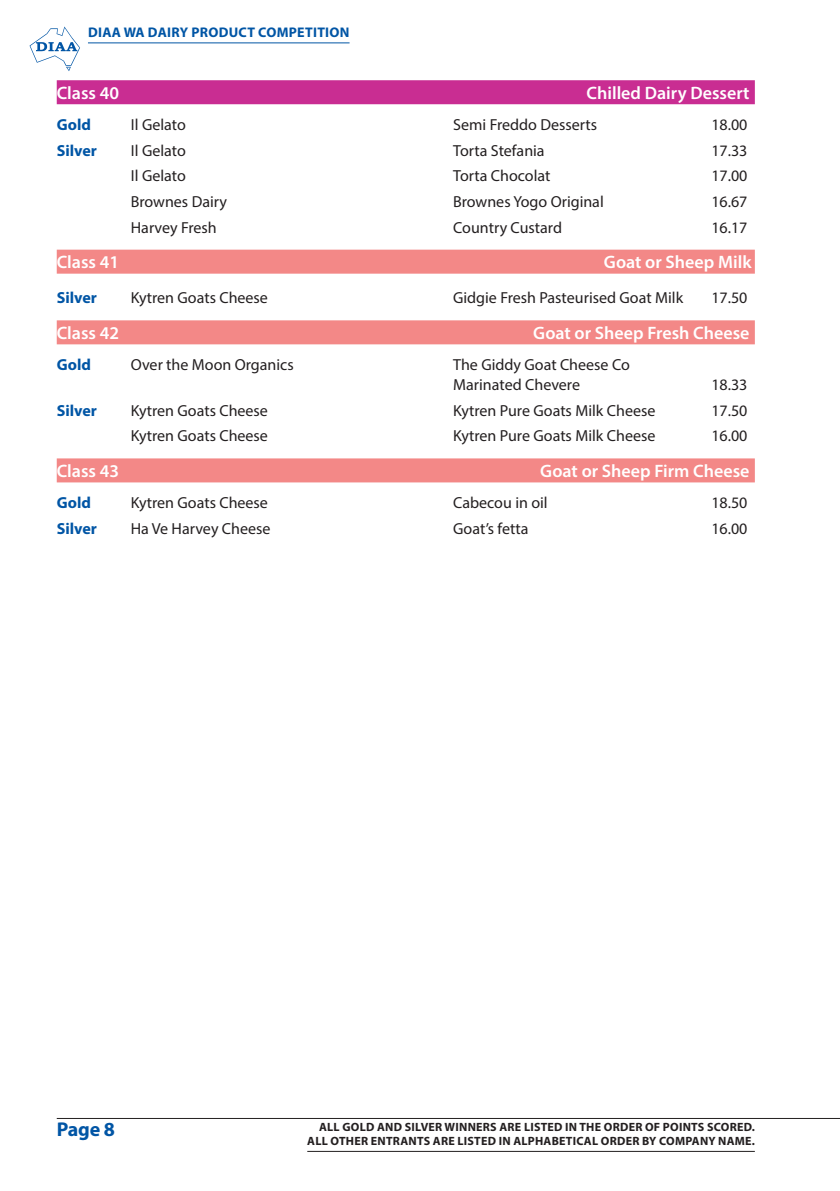
<style>
.page{position:relative;width:840px;height:1191px;background:#fff}
.page>*{position:absolute;margin:0;border:0;box-sizing:border-box;transform-origin:0 0}
.t1{font:700 20px "Myriad Pro";color:#0155a5}
.TOC_1{font:600 18px "Myriad Pro";color:#fff}
._3_Medal_winners{font:16px "Myriad Pro";color:#231f20}
._6_Medal_winners_-_f{font:16px/20px "Myriad Pro";color:#231f20}
._6_Medal_winners_-_f-2{font:700 16px "Myriad Pro";color:#0155a5}
._3_Medal_winners-2{font:700 16px "Myriad Pro";color:#0155a5}
.t2{font:700 14px "Myriad Pro";letter-spacing:.02em;color:#0155a5}
.t3{font:700 12px/14.4px "Myriad Pro";letter-spacing:.02em;color:#231f20;text-align:right}
</style>
<div class="page">
<svg style="left:29px;top:26px;width:51px;height:45px"></svg>
<hr style="left:88px;top:43px;width:261px;height:1px;background:#0155a5">
<hr style="left:307px;top:1151px;width:447px;height:1px;background:#231f20">
<hr style="left:57px;top:1118px;width:782px;height:1px;background:#231f20">
<div style="left:57px;top:80px;width:697px;height:24px;background:#c92d92"></div>
<div style="left:57px;top:250px;width:697px;height:24px;background:#f38887"></div>
<div style="left:57px;top:320px;width:697px;height:24px;background:#f38887"></div>
<div style="left:57px;top:458px;width:697px;height:24px;background:#f38887"></div>
<p class="t2" style="left:88px;top:23px;width:263px">DIAA WA DAIRY PRODUCT COMPETITION</p>
<p class="TOC_1" style="left:57px;top:81px;width:64px">Class 40</p>
<p class="TOC_1" style="left:586px;top:81px;width:164px">Chilled Dairy Dessert</p>
<p class="_6_Medal_winners_-_f-2" style="left:57px;top:114px;width:36px">Gold</p>
<p class="_6_Medal_winners_-_f" style="left:131px;top:114px;width:56px">Il Gelato</p>
<p class="_6_Medal_winners_-_f" style="left:453px;top:114px;width:145px">Semi Freddo Desserts</p>
<p class="_6_Medal_winners_-_f" style="left:711px;top:114px;width:38px">18.00</p>
<p class="_3_Medal_winners-2" style="left:57px;top:140px;width:42px">Silver</p>
<p class="_3_Medal_winners" style="left:131px;top:140px;width:56px">Il Gelato</p>
<p class="_3_Medal_winners" style="left:453px;top:140px;width:93px">Torta Stefania</p>
<p class="_3_Medal_winners" style="left:711px;top:140px;width:38px">17.33</p>
<p class="_3_Medal_winners" style="left:131px;top:166px;width:56px">Il Gelato</p>
<p class="_3_Medal_winners" style="left:453px;top:166px;width:99px">Torta Chocolat</p>
<p class="_3_Medal_winners" style="left:711px;top:166px;width:38px">17.00</p>
<p class="_3_Medal_winners" style="left:131px;top:192px;width:98px">Brownes Dairy</p>
<p class="_3_Medal_winners" style="left:453px;top:192px;width:152px">Brownes Yogo Original</p>
<p class="_3_Medal_winners" style="left:711px;top:192px;width:38px">16.67</p>
<p class="_3_Medal_winners" style="left:131px;top:217px;width:87px">Harvey Fresh</p>
<p class="_3_Medal_winners" style="left:453px;top:217px;width:110px">Country Custard</p>
<p class="_3_Medal_winners" style="left:711px;top:217px;width:38px">16.17</p>
<p class="TOC_1" style="left:57px;top:250px;width:64px">Class 41</p>
<p class="TOC_1" style="left:603px;top:250px;width:149px">Goat or Sheep Milk</p>
<p class="_6_Medal_winners_-_f-2" style="left:57px;top:287px;width:42px">Silver</p>
<p class="_6_Medal_winners_-_f" style="left:131px;top:288px;width:139px">Kytren Goats Cheese</p>
<p class="_6_Medal_winners_-_f" style="left:453px;top:288px;width:231px">Gidgie Fresh Pasteurised Goat Milk</p>
<p class="_6_Medal_winners_-_f" style="left:711px;top:288px;width:38px">17.50</p>
<p class="TOC_1" style="left:57px;top:321px;width:64px">Class 42</p>
<p class="TOC_1" style="left:533px;top:321px;width:218px">Goat or Sheep Fresh Cheese</p>
<p class="_6_Medal_winners_-_f-2" style="left:57px;top:354px;width:36px">Gold</p>
<p class="_6_Medal_winners_-_f" style="left:131px;top:354px;width:164px">Over the Moon Organics</p>
<p class="_6_Medal_winners_-_f" style="left:453px;top:354px;width:178px">The Giddy Goat Cheese Co<br>Marinated Chevere</p>
<p class="_6_Medal_winners_-_f" style="left:711px;top:374px;width:38px">18.33</p>
<p class="_3_Medal_winners-2" style="left:57px;top:400px;width:42px">Silver</p>
<p class="_3_Medal_winners" style="left:131px;top:400px;width:139px">Kytren Goats Cheese</p>
<p class="_3_Medal_winners" style="left:453px;top:400px;width:204px">Kytren Pure Goats Milk Cheese</p>
<p class="_3_Medal_winners" style="left:711px;top:400px;width:38px">17.50</p>
<p class="_3_Medal_winners" style="left:131px;top:426px;width:139px">Kytren Goats Cheese</p>
<p class="_3_Medal_winners" style="left:453px;top:426px;width:204px">Kytren Pure Goats Milk Cheese</p>
<p class="_3_Medal_winners" style="left:711px;top:426px;width:38px">16.00</p>
<p class="TOC_1" style="left:57px;top:459px;width:64px">Class 43</p>
<p class="TOC_1" style="left:540px;top:459px;width:210px">Goat or Sheep Firm Cheese</p>
<p class="_6_Medal_winners_-_f-2" style="left:57px;top:492px;width:36px">Gold</p>
<p class="_6_Medal_winners_-_f" style="left:131px;top:492px;width:139px">Kytren Goats Cheese</p>
<p class="_6_Medal_winners_-_f" style="left:453px;top:492px;width:96px">Cabecou in oil</p>
<p class="_6_Medal_winners_-_f" style="left:711px;top:492px;width:38px">18.50</p>
<p class="_3_Medal_winners-2" style="left:57px;top:518px;width:42px">Silver</p>
<p class="_3_Medal_winners" style="left:131px;top:518px;width:141px">Ha Ve Harvey Cheese</p>
<p class="_3_Medal_winners" style="left:453px;top:518px;width:77px">Goat’s fetta</p>
<p class="_3_Medal_winners" style="left:711px;top:518px;width:38px">16.00</p>
<p class="t1" style="left:57px;top:1116px;width:60px">Page 8</p>
<p class="t3" style="left:307px;top:1119px;width:449px">ALL GOLD AND SILVER WINNERS ARE LISTED IN THE ORDER OF POINTS SCORED.<br>ALL OTHER ENTRANTS ARE LISTED IN ALPHABETICAL ORDER BY COMPANY NAME.</p>
</div>
